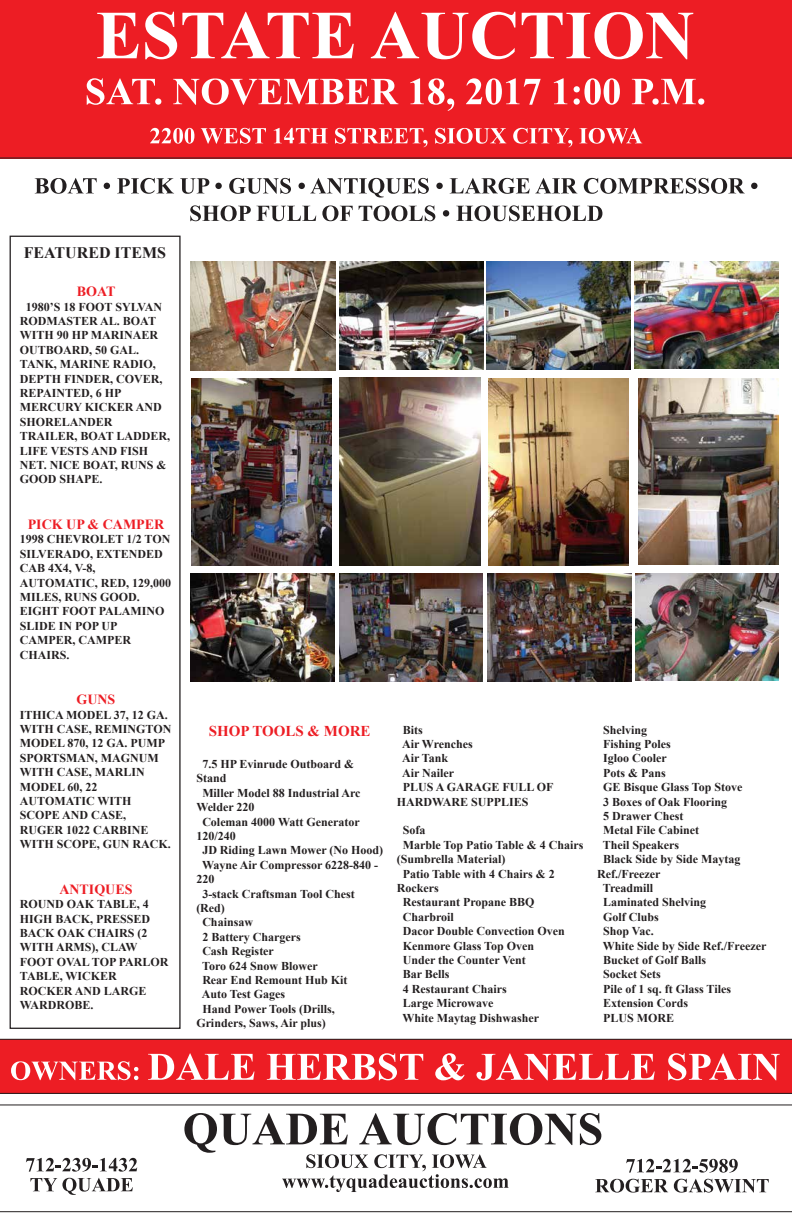
<style>
.page{position:relative;width:792px;height:1224px;background:#fff}
.page>*{position:absolute;margin:0;border:0;box-sizing:border-box;transform-origin:0 0}
.t1{font:700 16px "Times New Roman";color:#231f20}
.t2{font:700 15px "Times New Roman";color:#ed1d24}
.t3{font:700 14px "Times New Roman";color:#ed1d24}
.t4{font:700 12px/14.4px "Times New Roman";color:#231f20}
</style>
<div class="page">
<svg style="left:0;top:1104px;width:792px;height:108px"></svg>
<div style="left:0;top:0;width:792px;height:158px;background:#ed1d24"></div>
<svg style="left:0;top:1039px;width:792px;height:55px;background:#e11d23"></svg>
<svg style="left:97px;top:13px;width:42px;height:45px"></svg>
<svg style="left:145px;top:12px;width:209px;height:47px"></svg>
<svg style="left:371px;top:12px;width:144px;height:47px"></svg>
<svg style="left:522px;top:12px;width:171px;height:47px"></svg>
<svg style="left:87px;top:78px;width:74px;height:27px"></svg>
<svg style="left:173px;top:78px;width:225px;height:27px"></svg>
<svg style="left:410px;top:78px;width:44px;height:33px"></svg>
<svg style="left:466px;top:78px;width:75px;height:27px"></svg>
<svg style="left:554px;top:78px;width:13px;height:26px"></svg>
<svg style="left:574px;top:78px;width:46px;height:27px"></svg>
<svg style="left:632px;top:79px;width:72px;height:26px"></svg>
<svg style="left:150px;top:128px;width:44px;height:16px"></svg>
<svg style="left:201px;top:128px;width:65px;height:16px"></svg>
<svg style="left:274px;top:128px;width:54px;height:15px"></svg>
<svg style="left:335px;top:128px;width:93px;height:19px"></svg>
<svg style="left:435px;top:128px;width:71px;height:16px"></svg>
<svg style="left:513px;top:128px;width:59px;height:19px"></svg>
<svg style="left:579px;top:128px;width:63px;height:16px"></svg>
<svg style="left:26px;top:1158px;width:111px;height:14px"></svg>
<svg style="left:30px;top:1178px;width:103px;height:17px"></svg>
<svg style="left:184px;top:1113px;width:585px;height:80px"></svg>
<svg style="left:11px;top:1061px;width:127px;height:19px"></svg>
<svg style="left:148px;top:1053px;width:106px;height:27px"></svg>
<svg style="left:267px;top:1053px;width:156px;height:27px"></svg>
<svg style="left:435px;top:1053px;width:30px;height:27px"></svg>
<svg style="left:476px;top:1053px;width:179px;height:27px"></svg>
<svg style="left:668px;top:1053px;width:112px;height:27px"></svg>
<div style="left:10px;top:236px;width:171px;height:793px;border:1px solid #231f20"></div>
<svg style="left:35px;top:178px;width:62px;height:16px"></svg>
<svg style="left:104px;top:183px;width:6px;height:6px"></svg>
<svg style="left:117px;top:178px;width:57px;height:16px"></svg>
<svg style="left:180px;top:178px;width:29px;height:16px"></svg>
<svg style="left:215px;top:183px;width:7px;height:6px"></svg>
<svg style="left:229px;top:178px;width:62px;height:16px"></svg>
<svg style="left:299px;top:178px;width:130px;height:20px"></svg>
<svg style="left:436px;top:183px;width:7px;height:6px"></svg>
<svg style="left:450px;top:178px;width:127px;height:16px"></svg>
<svg style="left:584px;top:178px;width:161px;height:16px"></svg>
<svg style="left:751px;top:183px;width:7px;height:6px"></svg>
<svg style="left:190px;top:205px;width:126px;height:16px"></svg>
<svg style="left:322px;top:205px;width:31px;height:16px"></svg>
<svg style="left:359px;top:205px;width:76px;height:16px"></svg>
<svg style="left:443px;top:210px;width:6px;height:7px"></svg>
<svg style="left:456px;top:205px;width:146px;height:16px"></svg>
<img style="left:339px;top:262px;width:144px;height:108px">
<img style="left:190px;top:262px;width:145px;height:108px">
<img style="left:190px;top:574px;width:144px;height:108px">
<img style="left:339px;top:574px;width:144px;height:108px">
<img style="left:191px;top:379px;width:140px;height:187px">
<img style="left:488px;top:574px;width:143px;height:107px">
<img style="left:339px;top:378px;width:141px;height:188px">
<img style="left:488px;top:378px;width:140px;height:187px">
<img style="left:636px;top:573px;width:143px;height:108px">
<img style="left:638px;top:378px;width:140px;height:186px">
<img style="left:487px;top:262px;width:143px;height:107px">
<img style="left:635px;top:261px;width:143px;height:108px">
<h1 class="t1" style="left:24px;top:241px;width:144px">FEATURED ITEMS</h1>
<p class="t3" style="left:77px;top:282px;width:40px">BOAT</p>
<p class="t4" style="left:20px;top:299px;width:152px;text-indent:6px">1980’S 18 FOOT SYLVAN<br>RODMASTER AL. BOAT<br>WITH 90 HP MARINAER<br>OUTBOARD, 50 GAL.<br>TANK, MARINE RADIO,<br>DEPTH FINDER, COVER,<br>REPAINTED, 6 HP<br>MERCURY KICKER AND<br>SHORELANDER<br>TRAILER, BOAT LADDER,<br>LIFE VESTS AND FISH<br>NET. NICE BOAT, RUNS &amp;<br>GOOD SHAPE.</p>
<p class="t3" style="left:28px;top:515px;width:138px">PICK UP &amp; CAMPER</p>
<p class="t4" style="left:20px;top:532px;width:153px">1998 CHEVROLET 1/2 TON<br>SILVERADO, EXTENDED<br>CAB 4X4, V-8,<br>AUTOMATIC, RED, 129,000<br>MILES, RUNS GOOD.<br>EIGHT FOOT PALAMINO<br>SLIDE IN POP UP<br>CAMPER, CAMPER<br>CHAIRS.</p>
<p class="t3" style="left:77px;top:690px;width:40px">GUNS</p>
<p class="t4" style="left:20px;top:707px;width:153px">ITHICA MODEL 37, 12 GA.<br>WITH CASE, REMINGTON<br>MODEL 870, 12 GA. PUMP<br>SPORTSMAN, MAGNUM<br>WITH CASE, MARLIN<br>MODEL 60, 22<br>AUTOMATIC WITH<br>SCOPE AND CASE,<br>RUGER 1022 CARBINE<br>WITH SCOPE, GUN RACK.</p>
<p class="t3" style="left:59px;top:880px;width:75px">ANTIQUES</p>
<p class="t4" style="left:20px;top:897px;width:150px">ROUND OAK TABLE, 4<br>HIGH BACK, PRESSED<br>BACK OAK CHAIRS (2<br>WITH ARMS), CLAW<br>FOOT OVAL TOP PARLOR<br>TABLE, WICKER<br>ROCKER AND LARGE<br>WARDROBE.</p>
<p class="t2" style="left:209px;top:720px;width:163px">SHOP TOOLS &amp; MORE</p>
<p class="t4" style="left:202px;top:756px;width:153px">7.5 HP Evinrude Outboard &amp;</p>
<p class="t4" style="left:196px;top:771px;width:32px">Stand</p>
<p class="t4" style="left:202px;top:785px;width:160px">Miller Model 88 Industrial Arc</p>
<p class="t4" style="left:196px;top:800px;width:60px">Welder 220</p>
<p class="t4" style="left:202px;top:814px;width:159px">Coleman 4000 Watt Generator</p>
<p class="t4" style="left:196px;top:828px;width:41px">120/240</p>
<p class="t4" style="left:202px;top:843px;width:182px">JD Riding Lawn Mower (No Hood)</p>
<p class="t4" style="left:202px;top:857px;width:177px">Wayne Air Compressor 6228-840 -</p>
<p class="t4" style="left:196px;top:872px;width:19px">220</p>
<p class="t4" style="left:202px;top:886px;width:154px">3-stack Craftsman Tool Chest</p>
<p class="t4" style="left:196px;top:900px;width:30px">(Red)</p>
<p class="t4" style="left:202px;top:915px;width:52px">Chainsaw</p>
<p class="t4" style="left:202px;top:929px;width:100px">2 Battery Chargers</p>
<p class="t4" style="left:202px;top:944px;width:73px">Cash Register</p>
<p class="t4" style="left:202px;top:958px;width:117px">Toro 624 Snow Blower</p>
<p class="t4" style="left:202px;top:972px;width:147px">Rear End Remount Hub Kit</p>
<p class="t4" style="left:202px;top:987px;width:85px">Auto Test Gages</p>
<p class="t4" style="left:202px;top:1001px;width:134px">Hand Power Tools (Drills,</p>
<p class="t4" style="left:196px;top:1016px;width:131px">Grinders, Saws, Air plus)</p>
<p class="t4" style="left:403px;top:722px;width:22px">Bits</p>
<p class="t4" style="left:402px;top:737px;width:72px">Air Wrenches</p>
<p class="t4" style="left:402px;top:751px;width:48px">Air Tank</p>
<p class="t4" style="left:402px;top:765px;width:54px">Air Nailer</p>
<p class="t4" style="left:403px;top:780px;width:152px">PLUS A GARAGE FULL OF</p>
<p class="t4" style="left:397px;top:794px;width:133px">HARDWARE SUPPLIES</p>
<p class="t4" style="left:403px;top:823px;width:24px">Sofa</p>
<p class="t4" style="left:403px;top:837px;width:182px">Marble Top Patio Table &amp; 4 Chairs</p>
<p class="t4" style="left:397px;top:852px;width:110px">(Sumbrella Material)</p>
<p class="t4" style="left:403px;top:866px;width:154px">Patio Table with 4 Chairs &amp; 2</p>
<p class="t4" style="left:397px;top:881px;width:43px">Rockers</p>
<p class="t4" style="left:403px;top:895px;width:133px">Restaurant Propane BBQ</p>
<p class="t4" style="left:403px;top:909px;width:53px">Charbroil</p>
<p class="t4" style="left:403px;top:924px;width:164px">Dacor Double Convection Oven</p>
<p class="t4" style="left:403px;top:938px;width:133px">Kenmore Glass Top Oven</p>
<p class="t4" style="left:403px;top:953px;width:125px">Under the Counter Vent</p>
<p class="t4" style="left:403px;top:967px;width:48px">Bar Bells</p>
<p class="t4" style="left:403px;top:981px;width:105px">4 Restaurant Chairs</p>
<p class="t4" style="left:403px;top:996px;width:92px">Large Microwave</p>
<p class="t4" style="left:403px;top:1010px;width:138px">White Maytag Dishwasher</p>
<p class="t4" style="left:603px;top:722px;width:46px">Shelving</p>
<p class="t4" style="left:603px;top:737px;width:69px">Fishing Poles</p>
<p class="t4" style="left:603px;top:751px;width:65px">Igloo Cooler</p>
<p class="t4" style="left:603px;top:765px;width:64px">Pots &amp; Pans</p>
<p class="t4" style="left:603px;top:780px;width:141px">GE Bisque Glass Top Stove</p>
<p class="t4" style="left:603px;top:794px;width:126px">3 Boxes of Oak Flooring</p>
<p class="t4" style="left:603px;top:809px;width:82px">5 Drawer Chest</p>
<p class="t4" style="left:603px;top:823px;width:97px">Metal File Cabinet</p>
<p class="t4" style="left:603px;top:837px;width:78px">Theil Speakers</p>
<p class="t4" style="left:603px;top:852px;width:139px">Black Side by Side Maytag</p>
<p class="t4" style="left:597px;top:866px;width:65px">Ref./Freezer</p>
<p class="t4" style="left:603px;top:881px;width:52px">Treadmill</p>
<p class="t4" style="left:603px;top:895px;width:105px">Laminated Shelving</p>
<p class="t4" style="left:603px;top:909px;width:57px">Golf Clubs</p>
<p class="t4" style="left:603px;top:924px;width:52px">Shop Vac.</p>
<p class="t4" style="left:603px;top:938px;width:165px">White Side by Side Ref./Freezer</p>
<p class="t4" style="left:603px;top:953px;width:105px">Bucket of Golf Balls</p>
<p class="t4" style="left:603px;top:967px;width:59px">Socket Sets</p>
<p class="t4" style="left:603px;top:981px;width:129px">Pile of 1 sq. ft Glass Tiles</p>
<p class="t4" style="left:603px;top:996px;width:87px">Extension Cords</p>
<p class="t4" style="left:603px;top:1010px;width:73px">PLUS MORE</p>
</div>
